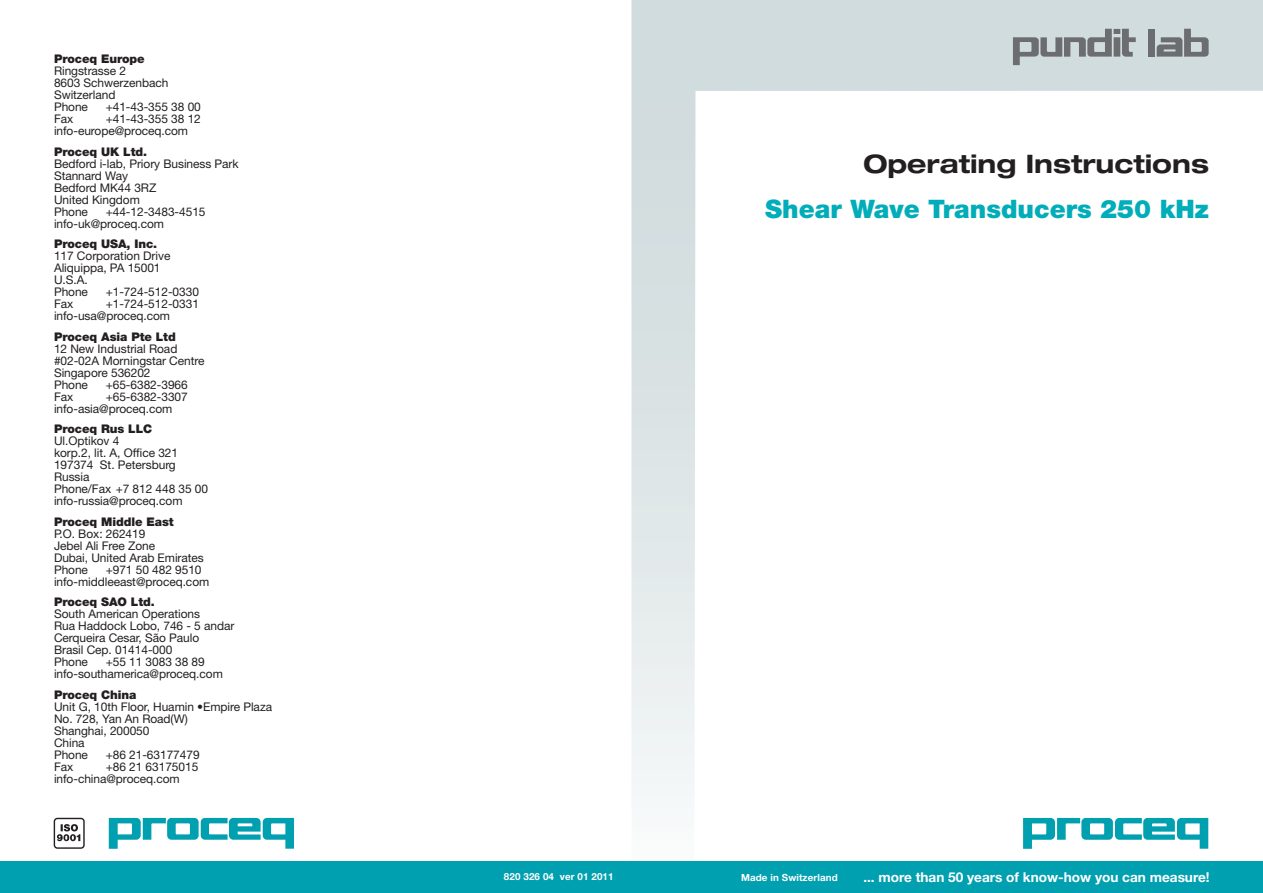
<style>
.page{position:relative;width:1263px;height:893px;background:#fff}
.page>*{position:absolute;margin:0;border:0;box-sizing:border-box;transform-origin:0 0}
.Lauftext{font:900 25.5px "Helvetica Neue";color:#00adb9}
.Lauftext-2{font:700 expanded 25.5px "Helvetica Neue";color:#231f20}
.t1{font:700 13.65px "Helvetica Neue";color:#fff}
.t2{font:12px "Helvetica Neue";letter-spacing:-.005em;color:#231f20}
.t3{font:900 12px "Helvetica Neue";letter-spacing:-.005em;color:#231f20}
.t4{font:700 9.9px "Helvetica Neue";letter-spacing:.01em;color:#fff}
</style>
<div class="page">
<div style="left:54px;top:818px;width:31px;height:31px;border:1px solid #231f20;border-radius:3px"></div>
<svg style="left:57px;top:824px;width:23px;height:17px"></svg>
<svg style="left:631px;top:0;width:632px;height:849px"></svg>
<div style="left:0;top:861px;width:1263px;height:32px;background:#00a0b0"></div>
<svg style="left:109px;top:818px;width:185px;height:31px"></svg>
<svg style="left:1013px;top:29px;width:123px;height:36px;background:#a7adb0"></svg>
<div style="left:1149px;top:29px;width:6px;height:28px;background:#6c6d70"></div>
<svg style="left:1157px;top:29px;width:51px;height:28px"></svg>
<p class="t3" style="left:54px;top:52px;width:92px">Proceq Europe</p>
<p class="t2" style="left:54px;top:64px;width:73px">Ringstrasse 2</p>
<p class="t2" style="left:54px;top:76px;width:116px">8603 Schwerzenbach</p>
<p class="t2" style="left:54px;top:88px;width:63px">Switzerland</p>
<p class="t2" style="left:54px;top:100px;width:36px">Phone</p>
<p class="t2" style="left:106px;top:100px;width:97px">+41-43-355 38 00</p>
<p class="t2" style="left:54px;top:112px;width:21px">Fax</p>
<p class="t2" style="left:106px;top:112px;width:97px">+41-43-355 38 12</p>
<p class="t2" style="left:54px;top:124px;width:136px">info-europe@proceq.com</p>
<p class="t3" style="left:54px;top:144px;width:95px">Proceq UK Ltd.</p>
<p class="t2" style="left:54px;top:156px;width:186px">Bedford i-lab, Priory Business Park</p>
<p class="t2" style="left:54px;top:168px;width:76px">Stannard Way</p>
<p class="t2" style="left:54px;top:180px;width:104px">Bedford MK44 3RZ</p>
<p class="t2" style="left:54px;top:192px;width:87px">United Kingdom</p>
<p class="t2" style="left:54px;top:204px;width:36px">Phone</p>
<p class="t2" style="left:106px;top:204px;width:101px">+44-12-3483-4515</p>
<p class="t2" style="left:54px;top:216px;width:112px">info-uk@proceq.com</p>
<p class="t3" style="left:54px;top:237px;width:105px">Proceq USA, Inc.</p>
<p class="t2" style="left:54px;top:249px;width:118px">117 Corporation Drive</p>
<p class="t2" style="left:54px;top:261px;width:108px">Aliquippa, PA 15001</p>
<p class="t2" style="left:54px;top:273px;width:35px">U.S.A.</p>
<p class="t2" style="left:54px;top:285px;width:36px">Phone</p>
<p class="t2" style="left:106px;top:285px;width:95px">+1-724-512-0330</p>
<p class="t2" style="left:54px;top:297px;width:21px">Fax</p>
<p class="t2" style="left:106px;top:297px;width:95px">+1-724-512-0331</p>
<p class="t2" style="left:54px;top:309px;width:118px">info-usa@proceq.com</p>
<p class="t3" style="left:54px;top:329px;width:123px">Proceq Asia Pte Ltd</p>
<p class="t2" style="left:54px;top:341px;width:125px">12 New Industrial Road</p>
<p class="t2" style="left:54px;top:353px;width:152px">#02-02A Morningstar Centre</p>
<p class="t2" style="left:54px;top:365px;width:98px">Singapore 536202</p>
<p class="t2" style="left:54px;top:377px;width:36px">Phone</p>
<p class="t2" style="left:106px;top:377px;width:84px">+65-6382-3966</p>
<p class="t2" style="left:54px;top:389px;width:21px">Fax</p>
<p class="t2" style="left:106px;top:389px;width:84px">+65-6382-3307</p>
<p class="t2" style="left:54px;top:401px;width:120px">info-asia@proceq.com</p>
<p class="t3" style="left:54px;top:422px;width:100px">Proceq Rus LLC</p>
<p class="t2" style="left:54px;top:434px;width:67px">Ul.Optikov 4</p>
<p class="t2" style="left:54px;top:446px;width:126px">korp.2, lit. A, Office 321</p>
<p class="t2" style="left:54px;top:458px;width:123px">197374 St. Petersburg</p>
<p class="t2" style="left:54px;top:470px;width:37px">Russia</p>
<p class="t2" style="left:54px;top:482px;width:156px">Phone/Fax +7 812 448 35 00</p>
<p class="t2" style="left:54px;top:494px;width:130px">info-russia@proceq.com</p>
<p class="t3" style="left:54px;top:514px;width:121px">Proceq Middle East</p>
<p class="t2" style="left:54px;top:526px;width:93px">P.O. Box: 262419</p>
<p class="t2" style="left:54px;top:538px;width:103px">Jebel Ali Free Zone</p>
<p class="t2" style="left:54px;top:550px;width:151px">Dubai, United Arab Emirates</p>
<p class="t2" style="left:54px;top:562px;width:36px">Phone</p>
<p class="t2" style="left:106px;top:562px;width:97px">+971 50 482 9510</p>
<p class="t2" style="left:54px;top:574px;width:157px">info-middleeast@proceq.com</p>
<p class="t3" style="left:54px;top:595px;width:102px">Proceq SAO Ltd.</p>
<p class="t2" style="left:54px;top:607px;width:148px">South American Operations</p>
<p class="t2" style="left:54px;top:619px;width:182px">Rua Haddock Lobo, 746 - 5 andar</p>
<p class="t2" style="left:54px;top:631px;width:147px">Cerqueira Cesar, São Paulo</p>
<p class="t2" style="left:54px;top:643px;width:120px">Brasil Cep. 01414-000</p>
<p class="t2" style="left:54px;top:655px;width:36px">Phone</p>
<p class="t2" style="left:106px;top:655px;width:101px">+55 11 3083 38 89</p>
<p class="t2" style="left:54px;top:667px;width:170px">info-southamerica@proceq.com</p>
<p class="t3" style="left:54px;top:687px;width:84px">Proceq China</p>
<p class="t2" style="left:54px;top:699px;width:220px">Unit G, 10th Floor, Huamin •Empire Plaza</p>
<p class="t2" style="left:54px;top:711px;width:135px">No. 728, Yan An Road(W)</p>
<p class="t2" style="left:54px;top:723px;width:97px">Shanghai, 200050</p>
<p class="t2" style="left:54px;top:735px;width:32px">China</p>
<p class="t2" style="left:54px;top:747px;width:36px">Phone</p>
<p class="t2" style="left:106px;top:747px;width:95px">+86 21-63177479</p>
<p class="t2" style="left:54px;top:759px;width:21px">Fax</p>
<p class="t2" style="left:106px;top:759px;width:94px">+86 21 63175015</p>
<p class="t2" style="left:54px;top:771px;width:127px">info-china@proceq.com</p>
<p class="Lauftext-2" style="left:863px;top:147px;width:347px">Operating Instructions</p>
<p class="Lauftext" style="left:765px;top:193px;width:445px">Shear Wave Transducers 250 kHz</p>
<p class="t4" style="left:504px;top:870px;width:111px">820 326 04 ver 01 2011</p>
<p class="t4" style="left:741px;top:871px;width:98px">Made in Switzerland</p>
<p class="t1" style="left:863px;top:868px;width:348px">... more than 50 years of know-how you can measure!</p>
</div>
